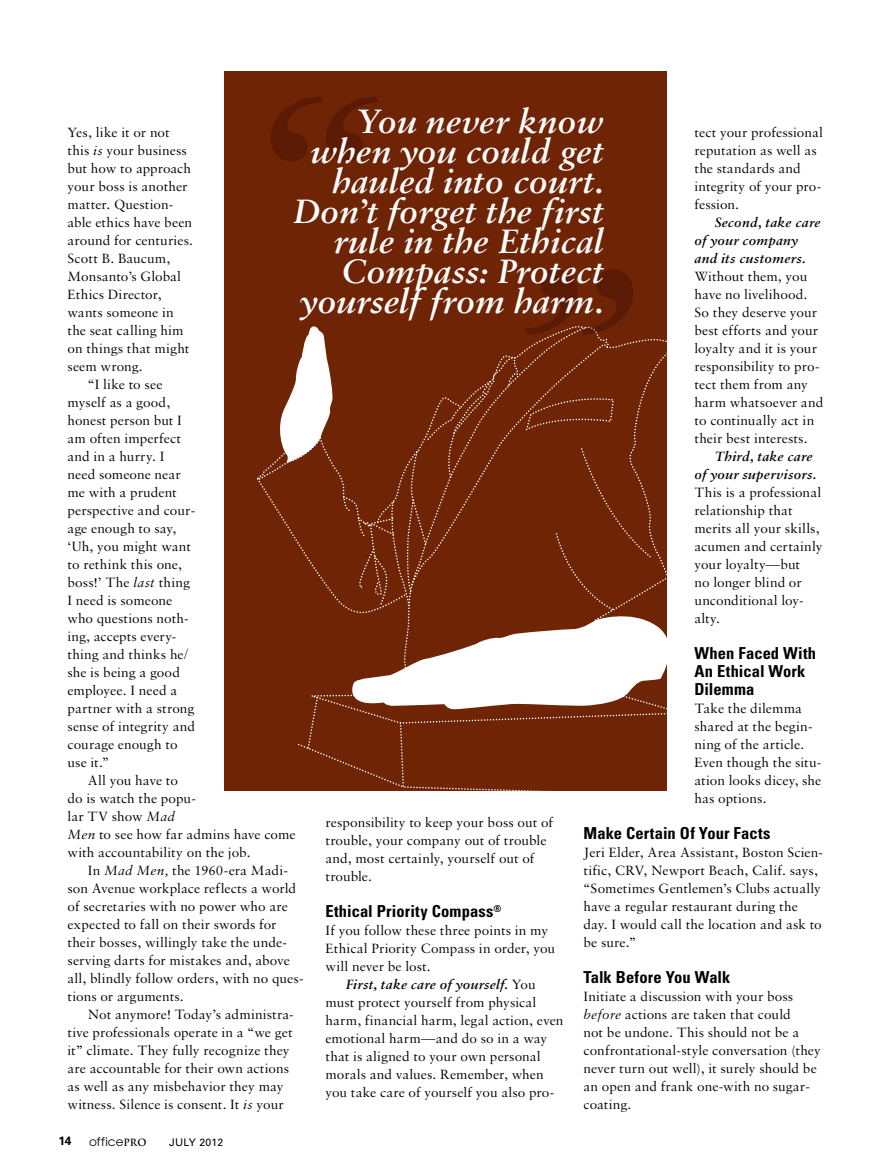
<style>
.page{position:relative;width:891px;height:1175px;background:#fff}
.page>*{position:absolute;margin:0;border:0;box-sizing:border-box;transform-origin:0 0}
.t1{font:italic 600 36px/30px "Sabon";letter-spacing:.01em;color:#fff;text-align:right}
.t2{font:700 condensed 16.5px/18px "Univers";letter-spacing:.005em;color:#000}
.t3{font:14.25px/18px "Sabon";letter-spacing:.005em;color:#000}
.t4{font:italic 600 14.25px/18px "Sabon";letter-spacing:.025em;color:#000}
.t5{font:12px "Avant Garde";letter-spacing:.02em;color:#000}
.t6{font:700 12px "Univers";color:#000}
.t7{font:10.5px "Univers";letter-spacing:.02em;color:#000}
.s1{font-style:italic}
.s2{font-weight:600;font-style:italic}
.s3{font-family:"Trajan";font-weight:700;font-size:9.75px}
</style>
<div class="page">
<div style="left:224px;top:71px;width:443px;height:719px;background:#6e2405"></div>
<svg style="left:257px;top:269px;width:410px;height:521px"></svg>
<svg style="left:270px;top:96px;width:108px;height:66px"></svg>
<h1 class="t1" style="left:293px;top:106px;width:312px">You never know when you could get hauled into court.<br>Don’t forget the first rule in the Ethical<br>Compass: Protect yourself from harm.</h1>
<p class="t3" style="left:695px;top:123px;width:130px">tect your professional reputation as well as the standards and integrity of your pro&shy;fession.</p>
<p class="t4" style="left:695px;top:213px;width:128px;text-indent:20px">Second, take care of your company and its customers.</p>
<p class="t3" style="left:695px;top:267px;width:130px">Without them, you have no livelihood.<br>So they deserve your best efforts and your loyalty and it is your responsibility to pro&shy;tect them from any harm whatsoever and to continually act in their best interests.</p>
<p class="t4" style="left:695px;top:447px;width:123px;text-align:right">Third, take care<br>of your supervisors.</p>
<p class="t3" style="left:695px;top:483px;width:130px">This is a professional relationship that merits all your skills, acumen and certainly your loyalty—but<br>no longer blind or unconditional loy&shy;alty.</p>
<p class="t2" style="left:695px;top:644px;width:123px">When Faced With<br>An Ethical Work<br>Dilemma</p>
<p class="t3" style="left:695px;top:699px;width:128px">Take the dilemma shared at the begin&shy;ning of the article.<br>Even though the situ&shy;ation looks dicey, she has options.</p>
<p class="t2" style="left:584px;top:824px;width:188px">Make Certain Of Your Facts</p>
<p class="t3" style="left:584px;top:843px;width:241px">Jeri Elder, Area Assistant, Boston Scien&shy;tific, CRV, Newport Beach, Calif. says, “Sometimes Gentlemen’s Clubs actually have a regular restaurant during the day. I would call the location and ask to be sure.”</p>
<p class="t2" style="left:584px;top:968px;width:148px">Talk Before You Walk</p>
<p class="t3" style="left:584px;top:987px;width:239px">Initiate a discussion with your boss <span class="s1">before</span> actions are taken that could<br>not be undone. This should not be a confrontational-style conversation (they never turn out well), it surely should be an open and frank one-with no sugar&shy;coating.</p>
<p class="t3" style="left:68px;top:123px;width:104px">Yes, like it or not</p>
<p class="t3" style="left:68px;top:141px;width:121px">this <span class="s1">is</span> your business</p>
<p class="t3" style="left:68px;top:159px;width:125px">but how to approach</p>
<p class="t3" style="left:68px;top:177px;width:122px">your boss is another</p>
<p class="t3" style="left:68px;top:195px;width:107px">matter. Question-</p>
<p class="t3" style="left:68px;top:213px;width:126px">able ethics have been</p>
<p class="t3" style="left:68px;top:231px;width:127px">around for centuries.</p>
<p class="t3" style="left:68px;top:249px;width:104px">Scott B. Baucum,</p>
<p class="t3" style="left:68px;top:267px;width:115px">Monsanto’s Global</p>
<p class="t3" style="left:68px;top:285px;width:96px">Ethics Director,</p>
<p class="t3" style="left:68px;top:303px;width:108px">wants someone in</p>
<p class="t3" style="left:68px;top:321px;width:118px">the seat calling him</p>
<p class="t3" style="left:68px;top:339px;width:123px">on things that might</p>
<p class="t3" style="left:68px;top:357px;width:77px">seem wrong.</p>
<p class="t3" style="left:88px;top:375px;width:76px">“I like to see</p>
<p class="t3" style="left:68px;top:393px;width:104px">myself as a good,</p>
<p class="t3" style="left:68px;top:411px;width:116px">honest person but I</p>
<p class="t3" style="left:68px;top:429px;width:115px">am often imperfect</p>
<p class="t3" style="left:68px;top:447px;width:98px">and in a hurry. I</p>
<p class="t3" style="left:68px;top:465px;width:115px">need someone near</p>
<p class="t3" style="left:68px;top:483px;width:111px">me with a prudent</p>
<p class="t3" style="left:68px;top:501px;width:129px">perspective and cour-</p>
<p class="t3" style="left:68px;top:519px;width:110px">age enough to say,</p>
<p class="t3" style="left:68px;top:537px;width:125px">‘Uh, you might want</p>
<p class="t3" style="left:68px;top:555px;width:116px">to rethink this one,</p>
<p class="t3" style="left:68px;top:573px;width:124px">boss!’ The <span class="s1">last</span> thing</p>
<p class="t3" style="left:68px;top:591px;width:106px">I need is someone</p>
<p class="t3" style="left:68px;top:609px;width:123px">who questions noth-</p>
<p class="t3" style="left:68px;top:627px;width:111px">ing, accepts every-</p>
<p class="t3" style="left:68px;top:645px;width:122px">thing and thinks he/</p>
<p class="t3" style="left:68px;top:663px;width:114px">she is being a good</p>
<p class="t3" style="left:68px;top:681px;width:111px">employee. I need a</p>
<p class="t3" style="left:68px;top:699px;width:128px">partner with a strong</p>
<p class="t3" style="left:68px;top:717px;width:129px">sense of integrity and</p>
<p class="t3" style="left:68px;top:735px;width:112px">courage enough to</p>
<p class="t3" style="left:68px;top:753px;width:43px">use it.”</p>
<p class="t3" style="left:88px;top:771px;width:92px">All you have to</p>
<p class="t3" style="left:68px;top:789px;width:130px">do is watch the popu-</p>
<p class="t3" style="left:68px;top:807px;width:109px">lar TV show <span class="s1">Mad</span></p>
<p class="t3" style="left:68px;top:825px;width:230px"><span class="s1">Men</span> to see how far admins have come</p>
<p class="t3" style="left:68px;top:843px;width:185px">with accountability on the job.</p>
<p class="t3" style="left:88px;top:861px;width:202px">In <span class="s1">Mad Men,</span> the 1960-era Madi-</p>
<p class="t3" style="left:68px;top:879px;width:230px">son Avenue workplace reflects a world</p>
<p class="t3" style="left:68px;top:897px;width:222px">of secretaries with no power who are</p>
<p class="t3" style="left:68px;top:915px;width:211px">expected to fall on their swords for</p>
<p class="t3" style="left:68px;top:933px;width:221px">their bosses, willingly take the unde-</p>
<p class="t3" style="left:68px;top:951px;width:224px">serving darts for mistakes and, above</p>
<p class="t3" style="left:68px;top:969px;width:238px">all, blindly follow orders, with no ques-</p>
<p class="t3" style="left:68px;top:987px;width:118px">tions or arguments.</p>
<p class="t3" style="left:88px;top:1005px;width:208px">Not anymore! Today’s administra-</p>
<p class="t3" style="left:68px;top:1023px;width:227px">tive professionals operate in a “we get</p>
<p class="t3" style="left:68px;top:1041px;width:224px">it” climate. They fully recognize they</p>
<p class="t3" style="left:68px;top:1059px;width:223px">are accountable for their own actions</p>
<p class="t3" style="left:68px;top:1077px;width:218px">as well as any misbehavior they may</p>
<p class="t3" style="left:68px;top:1095px;width:218px">witness. Silence is consent. It <span class="s1">is</span> your</p>
<p class="t3" style="left:326px;top:813px;width:229px">responsibility to keep your boss out of trouble, your company out of trouble and, most certainly, yourself out of trouble.</p>
<p class="t2" style="left:326px;top:902px;width:178px">Ethical Priority Compass<sup>®</sup></p>
<p class="t3" style="left:326px;top:921px;width:231px">If you follow these three points in my<br>Ethical Priority Compass in order, you will never be lost.</p>
<p class="t3" style="left:326px;top:975px;width:240px;text-indent:20px"><span class="s2">First, take care of yourself.</span> You must protect yourself from physical harm, financial harm, legal action, even emotional harm—and do so in a way that is aligned to your own personal morals and values. Remember, when you take care of yourself you also pro-</p>
<p class="t6" style="left:58px;top:1134px;width:15px">14</p>
<p class="t5" style="left:89px;top:1134px;width:59px">office<span class="s3">PRO</span></p>
<p class="t7" style="left:169px;top:1135px;width:56px">july 2012</p>
</div>
